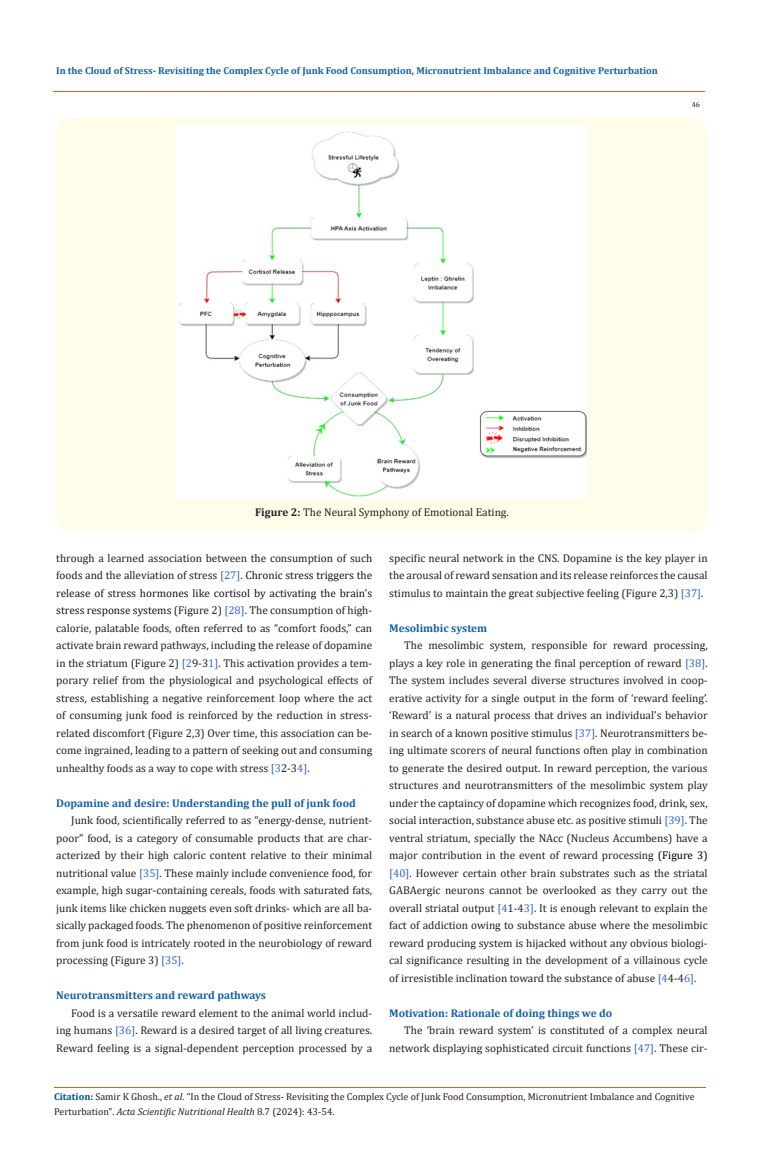
<style>
.page{position:relative;width:764px;height:1170px;background:#fff}
.page>*{position:absolute;margin:0;border:0;box-sizing:border-box;transform-origin:0 0}
.t1{font:11.25px/17.5px "Cambria";color:#231f20;text-align:justify}
.t2{font:700 11.25px "Cambria";color:#1560a6}
.t3{font:10px/15px "Cambria";color:#231f20}
.t4{font:700 10px "Cambria";color:#1560a6}
.t5{font:7.5px "Cambria";color:#231f20}
.s1{font-weight:700}
.s2{color:#36c}
.s3{color:#161719}
.s4{color:#000}
.s5{font-weight:700;color:#035089}
.s6{font-style:italic}
</style>
<div class="page">
<hr style="left:54px;top:92px;width:651px;height:1px;background:#e05d1a">
<div style="left:56px;top:118px;width:651px;height:414px;background:#fffde9;border-radius:15px"></div>
<div style="left:175px;top:126px;width:412px;height:373px;background:#fff"></div>
<hr style="left:54px;top:1088px;width:651px;height:1px;background:#e05d1a">
<p class="t4" style="left:56px;top:63px;width:603px">In the Cloud of Stress- Revisiting the Complex Cycle of Junk Food Consumption, Micronutrient Imbalance and Cognitive Perturbation</p>
<p class="t5" style="left:692px;top:100px;width:10px">46</p>
<p class="t1" style="left:255px;top:504px;width:255px"><span class="s1">Figure 2:</span> The Neural Symphony of Emotional Eating.</p>
<p class="t1" style="left:56px;top:549px;width:317px">through a learned association between the consumption of such foods and the alleviation of stress <span class="s2">[27]</span>. <span class="s3">Chronic stress triggers the release of stress hormones like cortisol by activating the brain’s stress response systems</span> (Figure 2) <span class="s2">[28]</span><span class="s3">.</span> The consumption of high&shy;calorie, palatable foods, often referred to as “comfort foods,” can activate brain reward pathways, including the release of dopamine in the striatum (Figure 2) <span class="s2">[2</span>9-3<span class="s2">1]</span>. This activation provides a tem&shy;porary relief from the physiological and psychological effects of stress, establishing a negative reinforcement loop where the act of consuming junk food is reinforced by the reduction in stress&shy;related discomfort (Figure 2,3) Over time, this association can be&shy;come ingrained, leading to a pattern of seeking out and consuming unhealthy foods as a way to cope with stress <span class="s2">[3</span>2-3<span class="s2">4]</span>.</p>
<p class="t2" style="left:56px;top:795px;width:301px">Dopamine and desire: Understanding the pull of junk food</p>
<p class="t1" style="left:56px;top:811px;width:317px;text-indent:15px">Junk food, scientifically referred to as “energy-dense, nutrient&shy;poor” food, is a category of consumable products that are char&shy;acterized by their high caloric content relative to their minimal nutritional value <span class="s2">[35]</span>. These mainly include convenience food, for example, high sugar-containing cereals, foods with saturated fats, junk items like chicken nuggets even soft drinks- which are all ba&shy;sically packaged foods. The phenomenon of positive reinforcement from junk food is intricately rooted in the neurobiology of reward processing (Figure 3) <span class="s2">[35]</span>.</p>
<p class="t2" style="left:56px;top:987px;width:211px">Neurotransmitters and reward pathways</p>
<p class="t1" style="left:56px;top:1004px;width:317px;text-indent:15px">Food is a versatile reward element to the animal world includ&shy;ing humans <span class="s2">[36]</span>. Reward is a desired target of all living creatures.<br>Reward feeling is a signal-dependent perception processed by a</p>
<p class="t1" style="left:389px;top:549px;width:320px">specific neural network in the CNS. Dopamine is the key player in the arousal of reward sensation and its release reinforces the causal stimulus to maintain the great subjective feeling (Figure 2,3) <span class="s2">[37]</span>.</p>
<p class="t2" style="left:389px;top:620px;width:99px">Mesolimbic system</p>
<p class="t1" style="left:389px;top:636px;width:320px;text-indent:15px">The mesolimbic system, responsible for reward processing, plays a key role in generating the final perception of reward <span class="s2">[38]</span>.<br>The system includes several diverse structures involved in coop&shy;erative activity for a single output in the form of ‘reward feeling’. ‘Reward’ is a natural process that drives an individual’s behavior in search of a known positive stimulus <span class="s2">[37]</span>. Neurotransmitters be&shy;ing ultimate scorers of neural functions often play in combination to generate the desired output. In reward perception, the various structures and neurotransmitters of the mesolimbic system play under the captaincy of dopamine which recognizes food, drink, sex, social interaction, substance abuse etc. as positive stimuli <span class="s2">[39]</span>. The ventral striatum, specially the NAcc (Nucleus Accumbens) have a major contribution in the event of reward processing <span class="s4">(Figure 3) </span><span class="s2">[40]</span>. However certain other brain substrates such as the striatal GABAergic neurons cannot be overlooked as they carry out the overall striatal output <span class="s2">[4</span>1-4<span class="s2">3]</span>. It is enough relevant to explain the fact of addiction owing to substance abuse where the mesolimbic reward producing system is hijacked without any obvious biologi&shy;cal significance resulting in the development of a villainous cycle of irresistible inclination toward the substance of abuse <span class="s2">[4</span>4-4<span class="s2">6]</span>.</p>
<p class="t2" style="left:389px;top:1005px;width:224px">Motivation: Rationale of doing things we do</p>
<p class="t1" style="left:389px;top:1021px;width:320px;text-align:right">The ‘brain reward system’ is constituted of a complex neural network displaying sophisticated circuit functions <span class="s2">[47]</span>. These cir-</p>
<p class="t3" style="left:54px;top:1089px;width:642px"><span class="s5">Citation:</span> Samir K Ghosh., <span class="s6">et al</span>. “In the Cloud of Stress- Revisiting the Complex Cycle of Junk Food Consumption, Micronutrient Imbalance and Cognitive<br>Perturbation". <span class="s6">Acta Scientific Nutritional Health</span> 8.7 (2024): 43-54.</p>
</div>
